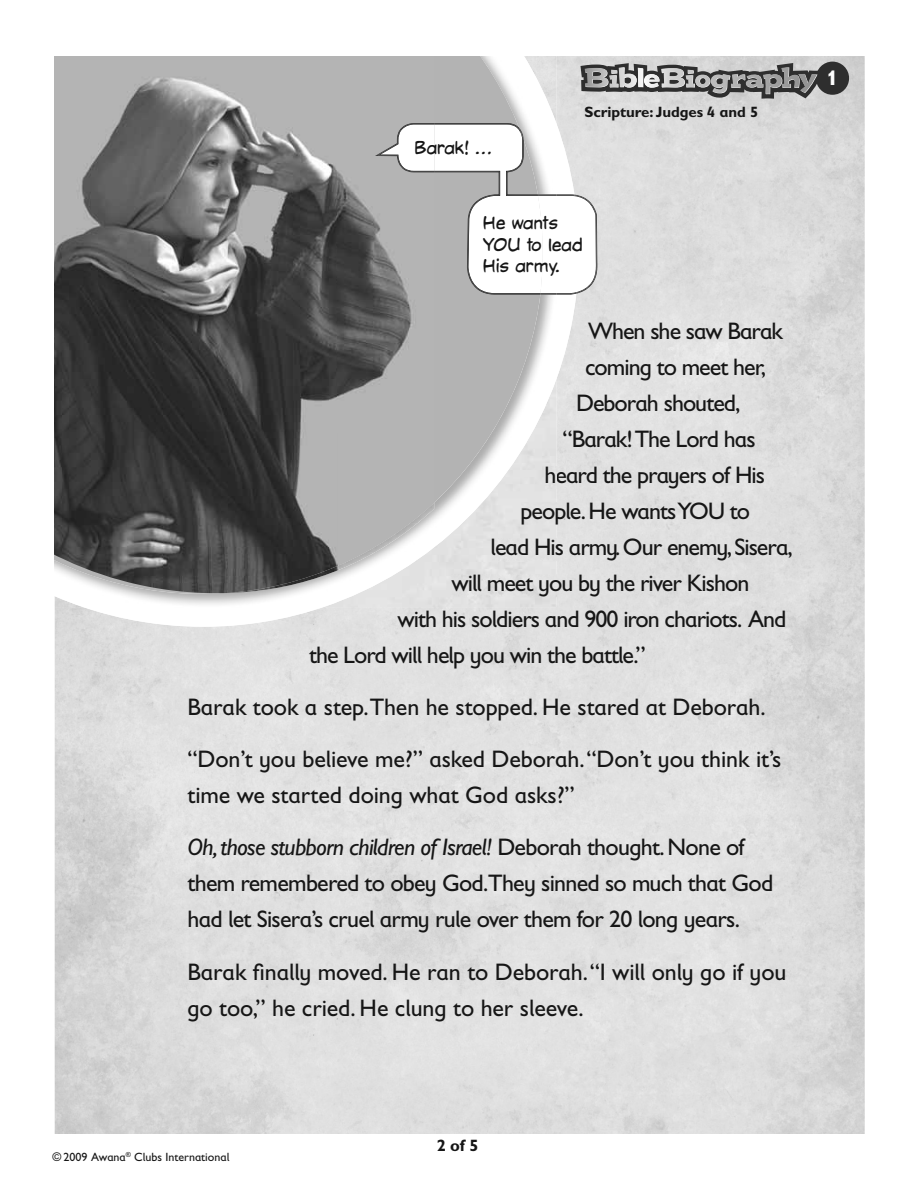
<style>
.page{position:relative;width:918px;height:1188px;background:#fff}
.page>*{position:absolute;margin:0;border:0;box-sizing:border-box;transform-origin:0 0}
.t1{font:24px/36px "Gill Sans Infant Std";letter-spacing:-.03em;color:#161616}
.t2{font:24px/52.2px "Gill Sans Infant Std";letter-spacing:-.005em;color:#161616}
.t3{font:700 21px "Gill Sans Infant Std";color:#fff}
.t4{font:18px/21.6px "CC Dave Gibbons Lower";letter-spacing:-.005em;color:#161616}
.t5{font:700 16.5px "Gill Sans Infant Std";color:#161616}
.t6{font:700 15px "Gill Sans Infant Std";letter-spacing:-.005em;color:#161616}
.t7{font:12px "Gill Sans Infant";color:#161616}
.s1{font-style:italic}
</style>
<div class="page">
<img style="left:55px;top:56px;width:810px;height:1078px">
<svg style="left:54px;top:56px;width:525px;height:571px;fill:#e1e1e1"></svg>
<img style="left:54px;top:56px;width:502px;height:551px">
<svg style="left:54px;top:56px;width:489px;height:538px"></svg>
<img style="left:224px;top:509px;width:210px;height:84px">
<img style="left:54px;top:56px;width:283px;height:377px">
<img style="left:337px;top:56px;width:97px;height:510px">
<img style="left:54px;top:432px;width:126px;height:159px">
<img style="left:375px;top:123px;width:59px;height:49px">
<img style="left:577px;top:195px;width:20px;height:98px">
<img style="left:541px;top:195px;width:36px;height:99px">
<img style="left:434px;top:171px;width:107px;height:123px">
<img style="left:434px;top:124px;width:104px;height:72px">
<img style="left:378px;top:124px;width:56px;height:48px">
<div style="left:816px;top:62px;width:33px;height:33px;background:#2e2e2e;border-radius:50%"></div>
<svg style="left:580px;top:63px;width:243px;height:36px"></svg>
<p class="t4" style="left:415px;top:137px;width:80px">Barak! …</p>
<p class="t6" style="left:585px;top:106px;width:175px">Scripture: Judges 4 and 5</p>
<p class="t4" style="left:483px;top:212px;width:101px">He wants<br>YOU to lead<br>His army.</p>
<p class="t1" style="left:588px;top:315px;width:197px">When she saw Barak</p>
<p class="t1" style="left:585px;top:351px;width:183px">coming to meet her,</p>
<p class="t1" style="left:576px;top:387px;width:166px">Deborah shouted,</p>
<p class="t1" style="left:563px;top:423px;width:195px">“Barak! The Lord has</p>
<p class="t1" style="left:544px;top:459px;width:222px">heard the prayers of His</p>
<p class="t1" style="left:520px;top:495px;width:231px">people. He wants YOU to</p>
<p class="t1" style="left:490px;top:531px;width:304px">lead His army. Our enemy, Sisera,</p>
<p class="t1" style="left:452px;top:567px;width:299px">will meet you by the river Kishon</p>
<p class="t1" style="left:398px;top:603px;width:390px">with his soldiers and 900 iron chariots. And</p>
<p class="t1" style="left:309px;top:639px;width:338px">the Lord will help you win the battle.”</p>
<p class="t2" style="left:188px;top:684px;width:595px">Barak took a step.Then he stopped. He stared at Deborah. “Don’t you believe me?” asked Deborah. “Don’t you think it’s</p>
<p class="t2" style="left:188px;top:772px;width:559px">time we started doing what God asks?”<br><span class="s1">Oh, those stubborn children of Israel!</span> Deborah thought. None of</p>
<p class="t1" style="left:188px;top:868px;width:587px">them remembered to obey God.They sinned so much that God had let Sisera’s cruel army rule over them for 20 long years.</p>
<p class="t2" style="left:188px;top:956px;width:601px;line-height:36px">Barak finally moved. He ran to Deborah. “I will only go if you go too,” he cried. He clung to her sleeve.</p>
<p class="t3" style="left:827px;top:70px;width:13px">1</p>
<p class="t7" style="left:53px;top:1153px;width:178px">© 2009 Awana<sup>®</sup> Clubs International</p>
<p class="t5" style="left:437px;top:1140px;width:43px">2 of 5</p>
</div>
